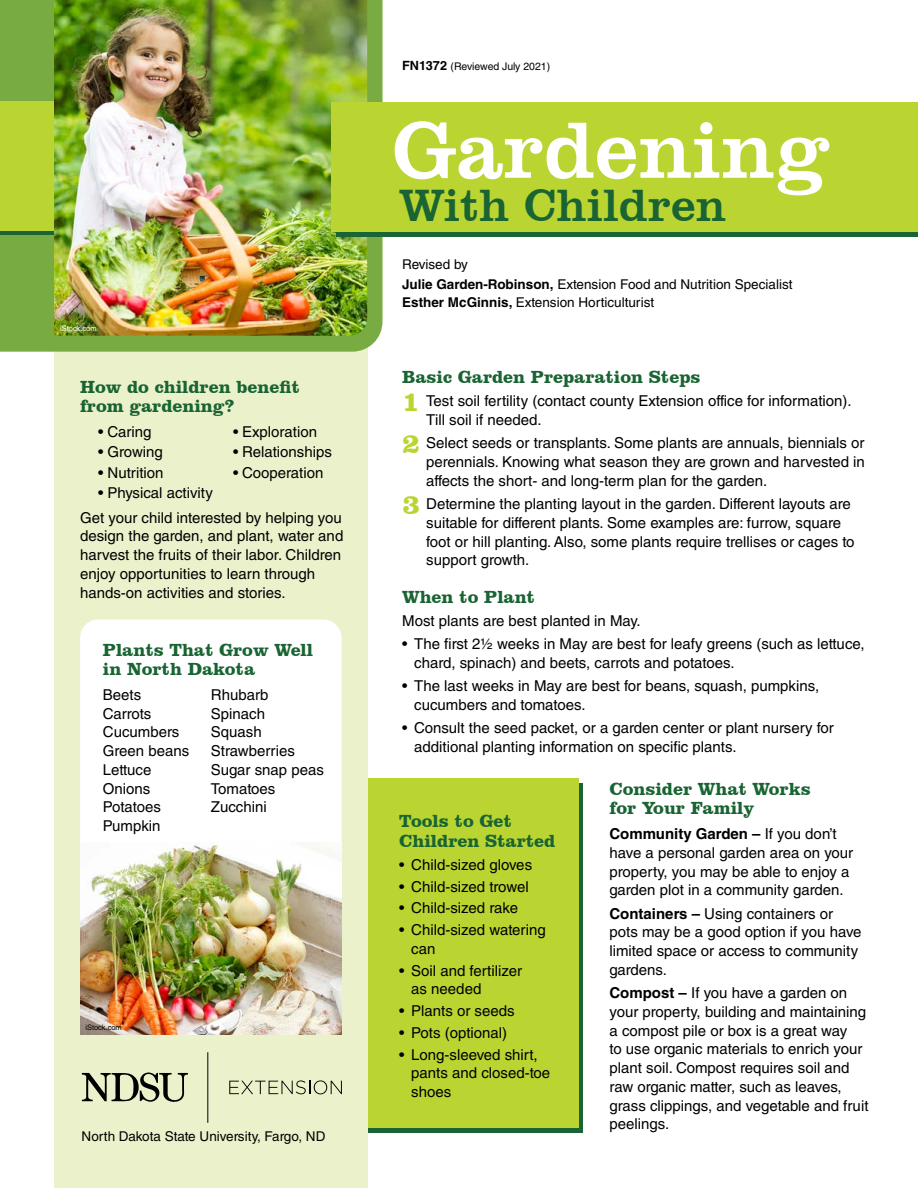
<style>
.page{position:relative;width:918px;height:1188px;background:#fff}
.page>*{position:absolute;margin:0;border:0;box-sizing:border-box;transform-origin:0 0}
.t1{font:82.05px "Clarendon BT";color:#fff}
.t2{font:46.5px "Clarendon BT";color:#196432}
.Subhead_1{font:700 18px/19.5px "Clarendon BT";color:#196432}
.Body_Text{font:15px/18.8px "Helvetica LT Std";color:#000}
.Bullets{font:15px/18.8px "Helvetica LT Std";color:#000}
.Numbers{font:15px/18.8px "Helvetica LT Std";color:#000}
.t3{font:13.5px "Helvetica LT Std";color:#000}
.t4{font:10.5px "Helvetica LT Std";color:#000}
.t5{font:7.5px "Helvetica LT Std";color:#fff}
.t6{font:7.5px "Helvetica LT Std";color:#000}
.s1{font-weight:700;font-size:12.75px}
.s2{font-weight:700}
.s3{font-family:"Clarendon BT";font-weight:700;font-size:28.5px;color:#bad532}
</style>
<div class="page">
<div style="left:358px;top:783px;width:225px;height:349px;background:#196432"></div>
<div style="left:354px;top:779px;width:225px;height:349px;background:#bad532"></div>
<div style="left:54px;top:343px;width:313px;height:845px;background:#ebf2cb"></div>
<div style="left:80px;top:620px;width:261px;height:222px;background:#fff"></div>
<div style="left:0;top:0;width:382px;height:352px;background:#78ab42"></div>
<div style="left:0;top:101px;width:100px;height:130px;background:#bad532"></div>
<img style="left:54px;top:0;width:313px;height:336px">
<div style="left:337px;top:107px;width:581px;height:130px;background:#196432"></div>
<div style="left:332px;top:103px;width:586px;height:129px;background:#bad532"></div>
<img style="left:80px;top:842px;width:261px;height:193px">
<svg style="left:82px;top:1072px;width:106px;height:30px"></svg>
<hr style="left:207px;top:1052px;width:1px;height:71px;background:#000">
<svg style="left:229px;top:1080px;width:113px;height:14px"></svg>
<p class="t5" style="left:60px;top:324px;width:38px">iStock.com</p>
<p class="Subhead_1" style="left:80px;top:377px;width:221px">How do children benefit from gardening?</p>
<p class="Bullets" style="left:98px;top:422px;width:55px">• Caring</p>
<p class="Bullets" style="left:233px;top:422px;width:85px">• Exploration</p>
<p class="Bullets" style="left:98px;top:443px;width:66px">• Growing</p>
<p class="Bullets" style="left:233px;top:443px;width:100px">• Relationships</p>
<p class="Bullets" style="left:98px;top:463px;width:67px">• Nutrition</p>
<p class="Bullets" style="left:233px;top:463px;width:92px">• Cooperation</p>
<p class="Bullets" style="left:98px;top:483px;width:116px">• Physical activity</p>
<p class="Body_Text" style="left:80px;top:508px;width:265px">Get your child interested by helping you design the garden, and plant, water and harvest the fruits of their labor. Children enjoy opportunities to learn through hands-on activities and stories.</p>
<p class="Subhead_1" style="left:103px;top:639px;width:212px">Plants That Grow Well in North Dakota</p>
<p class="Body_Text" style="left:103px;top:685px;width:40px">Beets</p>
<p class="Body_Text" style="left:211px;top:685px;width:59px">Rhubarb</p>
<p class="Body_Text" style="left:103px;top:704px;width:50px">Carrots</p>
<p class="Body_Text" style="left:211px;top:704px;width:56px">Spinach</p>
<p class="Body_Text" style="left:103px;top:723px;width:78px">Cucumbers</p>
<p class="Body_Text" style="left:211px;top:723px;width:52px">Squash</p>
<p class="Body_Text" style="left:103px;top:742px;width:88px">Green beans</p>
<p class="Body_Text" style="left:211px;top:742px;width:85px">Strawberries</p>
<p class="Body_Text" style="left:103px;top:760px;width:50px">Lettuce</p>
<p class="Body_Text" style="left:211px;top:760px;width:115px">Sugar snap peas</p>
<p class="Body_Text" style="left:103px;top:779px;width:49px">Onions</p>
<p class="Body_Text" style="left:211px;top:779px;width:66px">Tomatoes</p>
<p class="Body_Text" style="left:103px;top:798px;width:60px">Potatoes</p>
<p class="Body_Text" style="left:211px;top:798px;width:57px">Zucchini</p>
<p class="Body_Text" style="left:103px;top:817px;width:59px">Pumpkin</p>
<p class="t6" style="left:86px;top:1023px;width:38px">iStock.com</p>
<p class="t3" style="left:82px;top:1129px;width:245px">North Dakota State University, Fargo, ND</p>
<p class="t4" style="left:402px;top:60px;width:150px"><span class="s1">FN1372</span> (Reviewed July 2021)</p>
<p class="t1" style="left:392px;top:99px;width:439px">Gardening</p>
<p class="t2" style="left:399px;top:176px;width:329px">With Children</p>
<p class="t3" style="left:402px;top:257px;width:67px">Revised by</p>
<p class="t3" style="left:402px;top:276px;width:392px"><span class="s2">Julie Garden-Robinson,</span> Extension Food and Nutrition Specialist</p>
<p class="t3" style="left:402px;top:294px;width:254px"><span class="s2">Esther McGinnis,</span> Extension Horticulturist</p>
<p class="Subhead_1" style="left:402px;top:367px;width:300px">Basic Garden Preparation Steps</p>
<p class="Numbers" style="left:426px;top:392px;width:427px;text-indent:-24px"><span class="s3">1</span> Test soil fertility (contact county Extension office for information).<br>Till soil if needed.</p>
<p class="Numbers" style="left:426px;top:434px;width:440px;text-align:justify;text-indent:-24px"><span class="s3">2</span> Select seeds or transplants. Some plants are annuals, biennials or perennials. Knowing what season they are grown and harvested in affects the short- and long-term plan for the garden.</p>
<p class="Numbers" style="left:426px;top:494px;width:430px;text-indent:-24px"><span class="s3">3</span> Determine the planting layout in the garden. Different layouts are suitable for different plants. Some examples are: furrow, square foot or hill planting. Also, some plants require trellises or cages to support growth.</p>
<p class="Subhead_1" style="left:402px;top:587px;width:134px">When to Plant</p>
<p class="Body_Text" style="left:402px;top:611px;width:240px">Most plants are best planted in May.</p>
<p class="Bullets" style="left:414px;top:635px;width:452px;text-indent:-12px">• The first 2½ weeks in May are best for leafy greens (such as lettuce, chard, spinach) and beets, carrots and potatoes.</p>
<p class="Bullets" style="left:414px;top:677px;width:407px;text-indent:-12px">• The last weeks in May are best for beans, squash, pumpkins, cucumbers and tomatoes.</p>
<p class="Bullets" style="left:414px;top:719px;width:421px;text-indent:-12px">• Consult the seed packet, or a garden center or plant nursery for additional planting information on specific plants.</p>
<p class="Subhead_1" style="left:399px;top:811px;width:158px">Tools to Get<br>Children Started</p>
<p class="Bullets" style="left:399px;top:855px;width:134px">• Child-sized gloves</p>
<p class="Bullets" style="left:399px;top:877px;width:131px">• Child-sized trowel</p>
<p class="Bullets" style="left:399px;top:899px;width:120px">• Child-sized rake</p>
<p class="Bullets" style="left:411px;top:921px;width:136px;text-indent:-12px">• Child-sized watering can</p>
<p class="Bullets" style="left:411px;top:961px;width:112px;text-indent:-12px">• Soil and fertilizer as needed</p>
<p class="Bullets" style="left:399px;top:1002px;width:117px">• Plants or seeds</p>
<p class="Bullets" style="left:399px;top:1023px;width:109px">• Pots (optional)</p>
<p class="Bullets" style="left:411px;top:1045px;width:140px;text-indent:-12px">• Long-sleeved shirt, pants and closed-toe shoes</p>
<p class="Subhead_1" style="left:609px;top:779px;width:203px">Consider What Works for Your Family</p>
<p class="Body_Text" style="left:609px;top:824px;width:245px"><span class="s2">Community Garden –</span> If you don’t have a personal garden area on your property, you may be able to enjoy a garden plot in a community garden.</p>
<p class="Body_Text" style="left:609px;top:904px;width:254px"><span class="s2">Containers –</span> Using containers or pots may be a good option if you have limited space or access to community gardens.</p>
<p class="Body_Text" style="left:609px;top:983px;width:261px"><span class="s2">Compost –</span> If you have a garden on your property, building and maintaining a compost pile or box is a great way<br>to use organic materials to enrich your plant soil. Compost requires soil and raw organic matter, such as leaves, grass clippings, and vegetable and fruit peelings.</p>
</div>
